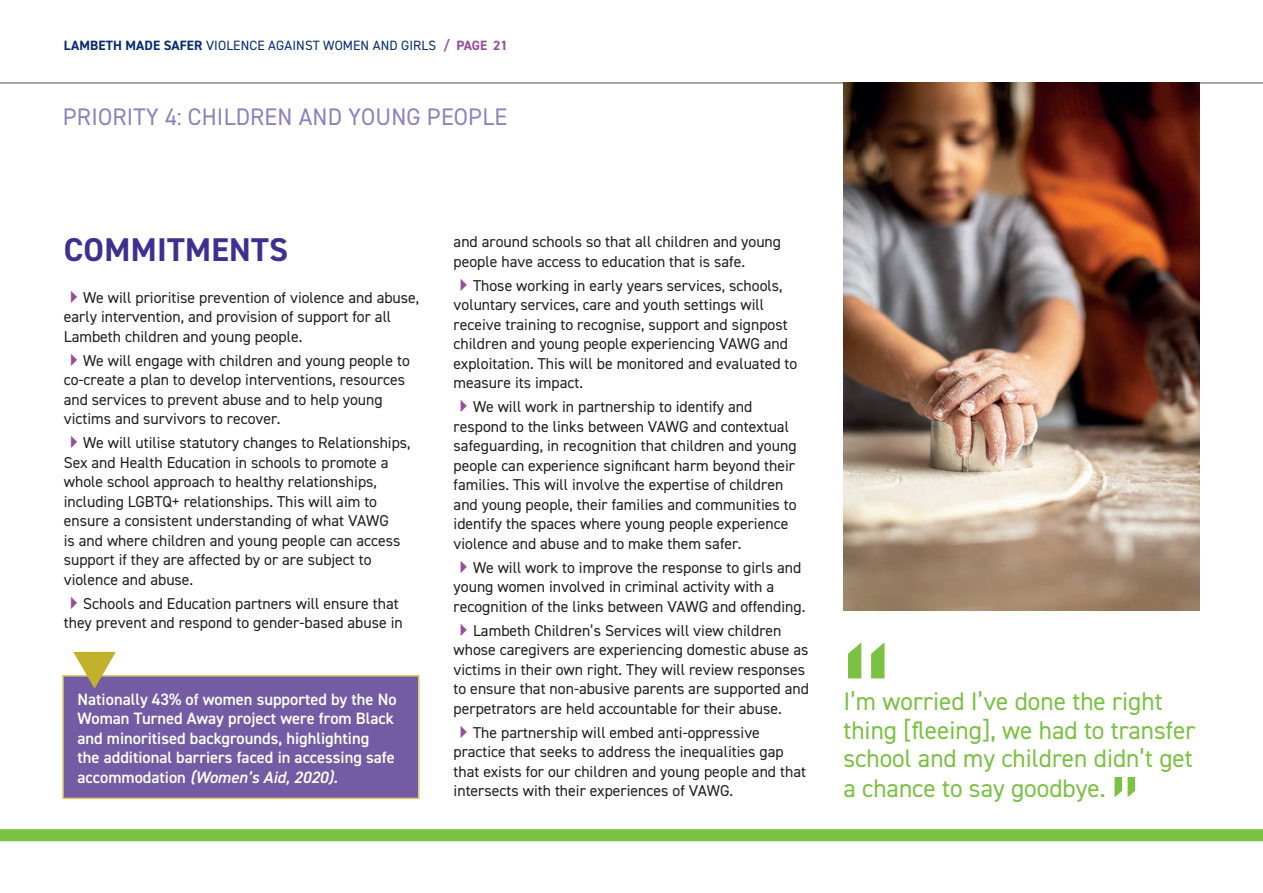
<style>
.page{position:relative;width:1263px;height:893px;background:#fff}
.page>*{position:absolute;margin:0;border:0;box-sizing:border-box;transform-origin:0 0}
.t1{font:139.5px "DIN2014";color:#7bc142}
.t2{font:78.3px "DIN2014";color:#7bc142}
.t3{font:700 33px "DIN2014";color:#3f2f92}
.t4{font:25.5px/29px "DIN2014";color:#7bc142}
.t5{font:24px "DIN2014";letter-spacing:.01em;color:#8e82bd}
.t6{font:600 16.5px/19.5px "DIN2014";letter-spacing:-.005em;color:#fff}
.t7{font:15.75px/19.5px "DIN2014";color:#231f20}
.t8{font:13.5px "DIN2014";letter-spacing:.01em;color:#052d6f}
.s1{font-weight:700}
.s2{font-weight:700;color:#974c9d}
.s3{color:#974c9d}
.s4{font-style:italic}
</style>
<div class="page">
<hr style="left:0;top:82px;width:1263px;height:2px;background:#6c605d">
<div style="left:0;top:829px;width:1263px;height:12px;background:#7bc142"></div>
<img style="left:843px;top:83px;width:356px;height:527px">
<div style="left:62px;top:675px;width:358px;height:124px;background:#745ca4"></div>
<p class="t8" style="left:64px;top:37px;width:445px"><span class="s1">LAMBETH MADE SAFER</span> VIOLENCE AGAINST WOMEN AND GIRLS <span class="s2">/ PAGE 21</span></p>
<p class="t5" style="left:63px;top:102px;width:446px">PRIORITY 4: CHILDREN AND YOUNG PEOPLE</p>
<p class="t3" style="left:64px;top:227px;width:226px">COMMITMENTS</p>
<p class="t7" style="left:64px;top:287px;width:357px"><span class="s3">✔</span>We will prioritise prevention of violence and abuse, early intervention, and provision of support for all<br>Lambeth children and young people.</p>
<p class="t7" style="left:64px;top:350px;width:348px"><span class="s3">✔</span>We will engage with children and young people to co-create a plan to develop interventions, resources and services to prevent abuse and to help young victims and survivors to recover.</p>
<p class="t7" style="left:64px;top:433px;width:348px"><span class="s3">✔</span>We will utilise statutory changes to Relationships, Sex and Health Education in schools to promote a whole school approach to healthy relationships, including LGBTQ+ relationships. This will aim to ensure a consistent understanding of what VAWG<br>is and where children and young people can access support if they are affected by or are subject to violence and abuse.</p>
<p class="t7" style="left:64px;top:593px;width:341px"><span class="s3">✔</span>Schools and Education partners will ensure that they prevent and respond to gender-based abuse in</p>
<p class="t6" style="left:78px;top:689px;width:320px">Nationally 43% of women supported by the No Woman Turned Away project were from Black and minoritised backgrounds, highlighting<br>the additional barriers faced in accessing safe accommodation <span class="s4">(Women’s Aid, 2020).</span></p>
<p class="t7" style="left:454px;top:232px;width:329px">and around schools so that all children and young people have access to education that is safe.</p>
<p class="t7" style="left:454px;top:275px;width:345px"><span class="s3">✔</span>Those working in early years services, schools, voluntary services, care and youth settings will receive training to recognise, support and signpost children and young people experiencing VAWG and exploitation. This will be monitored and evaluated to measure its impact.</p>
<p class="t7" style="left:454px;top:397px;width:344px"><span class="s3">✔</span>We will work in partnership to identify and respond to the links between VAWG and contextual safeguarding, in recognition that children and young people can experience significant harm beyond their families. This will involve the expertise of children and young people, their families and communities to identify the spaces where young people experience violence and abuse and to make them safer.</p>
<p class="t7" style="left:454px;top:557px;width:353px"><span class="s3">✔</span>We will work to improve the response to girls and young women involved in criminal activity with a recognition of the links between VAWG and offending.</p>
<p class="t7" style="left:454px;top:620px;width:357px"><span class="s3">✔</span>Lambeth Children’s Services will view children whose caregivers are experiencing domestic abuse as victims in their own right. They will review responses to ensure that non-abusive parents are supported and perpetrators are held accountable for their abuse.</p>
<p class="t7" style="left:454px;top:722px;width:354px"><span class="s3">✔</span>The partnership will embed anti-oppressive practice that seeks to address the inequalities gap that exists for our children and young people and that intersects with their experiences of VAWG.</p>
<p class="t1" style="left:839px;top:618px;width:55px">“</p>
<p class="t4" style="left:843px;top:686px;width:353px">I’m worried I’ve done the right thing [fleeing], we had to transfer school and my children didn’t get a chance to say goodbye.</p>
<p class="t2" style="left:1110px;top:759px;width:32px">”</p>
</div>
